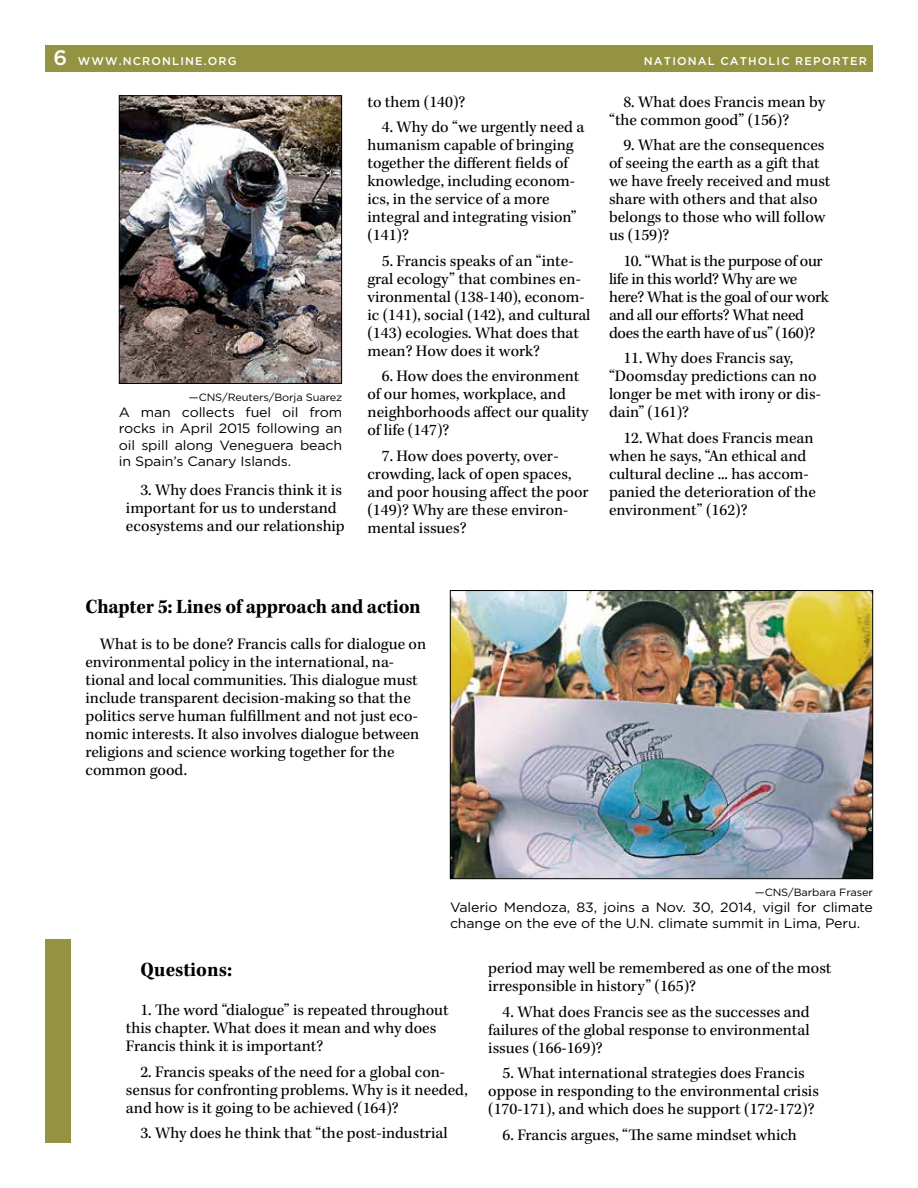
<style>
.page{position:relative;width:918px;height:1188px;background:#fff}
.page>*{position:absolute;margin:0;border:0;box-sizing:border-box;transform-origin:0 0}
.t1{font:21px "Kepler Std Bold Scn";letter-spacing:-.01em;color:#000}
.t2{font:16.5px/18px "Kepler Std";color:#000}
.t3{font:16.5px/18px "Kepler Std";letter-spacing:-.02em;color:#000}
.t4{font:13.5px/16.5px "Gotham";letter-spacing:-.01em;color:#000;text-align:justify;scale:1.05 1}
.t5{font:500 11.25px "Gotham";letter-spacing:.1em;color:#fff}
.t6{font:10.5px "Gotham";letter-spacing:-.01em;color:#000;scale:1.05 1}
.s1{font-size:21px}
</style>
<div class="page">
<div style="left:45px;top:45px;width:828px;height:27px;background:#939341"></div>
<div style="left:45px;top:939px;width:25px;height:204px;background:#939341"></div>
<img style="left:121px;top:97px;width:219px;height:285px">
<div style="left:119px;top:95px;width:223px;height:289px;border:1px solid #000"></div>
<img style="left:452px;top:592px;width:419px;height:285px">
<div style="left:450px;top:590px;width:423px;height:289px;border:1px solid #000"></div>
<p class="t5" style="left:53px;top:54px;width:185px"><span class="s1">6</span> WWW.NCRONLINE.ORG</p>
<p class="t5" style="left:644px;top:54px;width:225px">NATIONAL CATHOLIC REPORTER</p>
<p class="t6" style="left:189px;top:391px;width:148px">—CNS/Reuters/Borja Suarez</p>
<p class="t4" style="left:119px;top:404px;width:214px">A man collects fuel oil from rocks in April 2015 following an oil spill along Veneguera beach in Spain’s Canary Islands.</p>
<p class="t2" style="left:126px;top:482px;width:220px;text-indent:14px">3. Why does Francis think it is important for us to understand ecosystems and our relationship</p>
<p class="t2" style="left:367px;top:93px;width:99px">to them (140)?</p>
<p class="t2" style="left:367px;top:119px;width:218px;text-indent:14px">4. Why do “we urgently need a humanism capable of bringing together the different fields of knowledge, including econom&shy;ics, in the service of a more integral and integrating vision” (141)?</p>
<p class="t2" style="left:367px;top:252px;width:225px;text-indent:14px">5. Francis speaks of an “inte&shy;gral ecology” that combines en&shy;vironmental (138-140), econom&shy;ic (141), social (142), and cultural (143) ecologies. What does that mean? How does it work?</p>
<p class="t2" style="left:367px;top:368px;width:223px;text-indent:14px">6. How does the environment of our homes, workplace, and neighborhoods affect our quality of life (147)?</p>
<p class="t2" style="left:368px;top:447px;width:223px;text-indent:14px">7. How does poverty, over&shy;crowding, lack of open spaces, and poor housing affect the poor (149)? Why are these environ&shy;mental issues?</p>
<p class="t2" style="left:609px;top:93px;width:218px;text-indent:14px">8. What does Francis mean by “the common good” (156)?</p>
<p class="t2" style="left:609px;top:137px;width:223px;text-indent:14px">9. What are the consequences of seeing the earth as a gift that we have freely received and must share with others and that also belongs to those who will follow us (159)?</p>
<p class="t3" style="left:609px;top:252px;width:221px;text-indent:14px">10. “What is the purpose of our life in this world? Why are we here? What is the goal of our work and all our efforts? What need does the earth have of us” (160)?</p>
<p class="t2" style="left:609px;top:350px;width:213px;text-indent:14px">11. Why does Francis say, “Doomsday predictions can no longer be met with irony or dis&shy;dain” (161)?</p>
<p class="t2" style="left:609px;top:429px;width:209px;text-indent:14px">12. What does Francis mean when he says, “An ethical and cultural decline ... has accom&shy;panied the deterioration of the environment” (162)?</p>
<p class="t1" style="left:86px;top:595px;width:337px">Chapter 5: Lines of approach and action</p>
<p class="t2" style="left:85px;top:636px;width:342px;text-indent:14px">What is to be done? Francis calls for dialogue on environmental policy in the international, na&shy;tional and local communities. This dialogue must include transparent decision-making so that the politics serve human fulfillment and not just eco&shy;nomic interests. It also involves dialogue between religions and science working together for the common good.</p>
<p class="t6" style="left:755px;top:886px;width:114px">—CNS/Barbara Fraser</p>
<p class="t4" style="left:450px;top:899px;width:404px">Valerio Mendoza, 83, joins a Nov. 30, 2014, vigil for climate change on the eve of the U.N. climate summit in Lima, Peru.</p>
<p class="t1" style="left:140px;top:958px;width:93px">Questions:</p>
<p class="t2" style="left:126px;top:1002px;width:324px;text-indent:14px">1. The word “dialogue” is repeated throughout this chapter. What does it mean and why does<br>Francis think it is important?</p>
<p class="t2" style="left:126px;top:1063px;width:343px;text-indent:14px">2. Francis speaks of the need for a global con&shy;sensus for confronting problems. Why is it needed, and how is it going to be achieved (164)?</p>
<p class="t2" style="left:140px;top:1125px;width:309px">3. Why does he think that “the post-industrial</p>
<p class="t2" style="left:488px;top:960px;width:345px">period may well be remembered as one of the most irresponsible in history” (165)?</p>
<p class="t2" style="left:488px;top:1003px;width:323px;text-align:justify;text-indent:14px">4. What does Francis see as the successes and failures of the global response to environmental issues (166-169)?</p>
<p class="t2" style="left:488px;top:1065px;width:332px;text-align:center">5. What international strategies does Francis oppose in responding to the environmental crisis (170-171), and which does he support (172-172)?</p>
<p class="t2" style="left:503px;top:1126px;width:296px">6. Francis argues, “The same mindset which</p>
</div>
